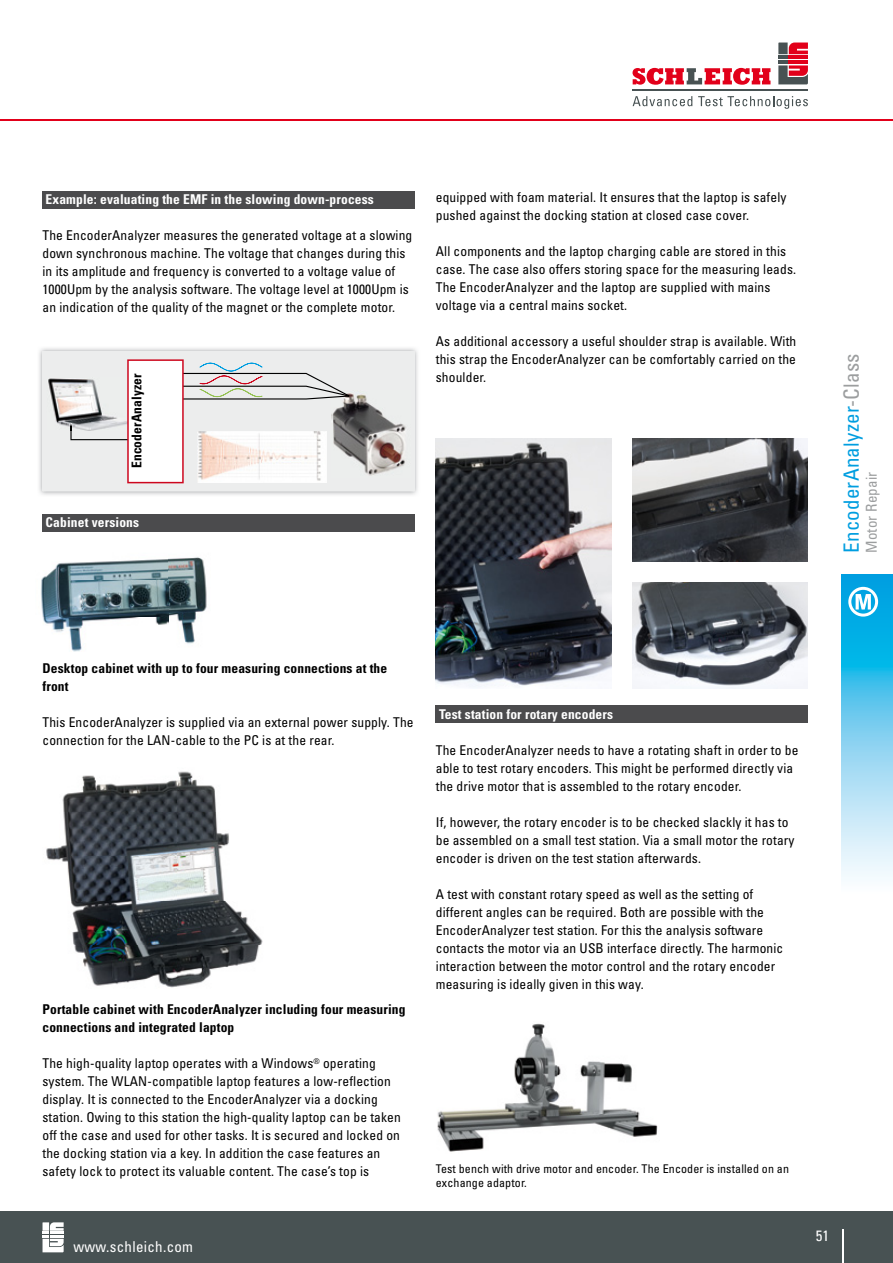
<style>
.page{position:relative;width:893px;height:1263px;background:#fff}
.page>*{position:absolute;margin:0;border:0;box-sizing:border-box;transform-origin:0 0}
.t1{font:condensed 21px "Univers";letter-spacing:.01em;color:#009ee0}
.t2{font:condensed 15px "Univers";letter-spacing:.02em;color:#fff}
.t3{font:condensed 15px "Univers";letter-spacing:.01em;color:#9c9e9f}
.t4{font:condensed 13.5px/18px "Univers";letter-spacing:.01em;color:#000}
.t5{font:700 condensed 13.5px/18px "Univers";letter-spacing:.01em;color:#000}
.t6{font:700 condensed 13.5px "Univers";letter-spacing:.01em;color:#fff}
.t7{font:condensed 12px/14.4px "Univers";letter-spacing:.01em;color:#000}
.s1{color:#9c9e9f}
</style>
<div class="page">
<hr style="left:0;top:119px;width:893px;height:2px;background:#e2001a">
<div style="left:0;top:1212px;width:893px;height:51px;background:#485253"></div>
<svg style="left:43px;top:1222px;width:21px;height:30px"></svg>
<hr style="left:842px;top:1229px;width:1px;height:34px;background:#fff">
<hr style="left:633px;top:89px;width:175px;height:2px;background:#485253">
<svg style="left:633px;top:96px;width:59px;height:10px"></svg>
<svg style="left:698px;top:96px;width:110px;height:13px"></svg>
<hr style="left:778px;top:60px;width:10px;height:4px;background:#485253">
<svg style="left:778px;top:65px;width:30px;height:19px"></svg>
<hr style="left:789px;top:60px;width:19px;height:4px;background:#e2001a">
<svg style="left:778px;top:43px;width:30px;height:16px"></svg>
<svg style="left:632px;top:68px;width:138px;height:17px"></svg>
<svg style="left:842px;top:574px;width:51px;height:306px;background:#75cff0"></svg>
<svg style="left:848px;top:587px;width:30px;height:30px"></svg>
<img style="left:39px;top:348px;width:379px;height:147px">
<div style="left:43px;top:351px;width:372px;height:140px;background:#eceded"></div>
<img style="left:349px;top:393px;width:57px;height:83px">
<img style="left:48px;top:378px;width:22px;height:49px">
<svg style="left:70px;top:359px;width:279px;height:124px"></svg>
<img style="left:198px;top:431px;width:128px;height:52px">
<img style="left:46px;top:771px;width:217px;height:217px">
<img style="left:41px;top:557px;width:166px;height:95px">
<img style="left:632px;top:583px;width:176px;height:106px">
<img style="left:436px;top:438px;width:175px;height:249px">
<img style="left:632px;top:438px;width:176px;height:123px">
<img style="left:437px;top:1023px;width:221px;height:129px">
<div style="left:43px;top:191px;width:372px;height:17px;background:#4b4b4d"></div>
<div style="left:43px;top:514px;width:372px;height:17px;background:#4b4b4d"></div>
<div style="left:436px;top:706px;width:372px;height:17px;background:#4b4b4d"></div>
<p class="t6" style="left:46px;top:191px;width:330px">Example: evaluating the EMF in the slowing down-process</p>
<p class="t4" style="left:43px;top:226px;width:371px">The EncoderAnalyzer measures the generated voltage at a slowing down synchronous machine. The voltage that changes during this in its amplitude and frequency is converted to a voltage value of 1000Upm by the analysis software. The voltage level at 1000Upm is an indication of the quality of the magnet or the complete motor.</p>
<p class="t5" style="left:128px;top:468px;width:96px;rotate:-90deg">EncoderAnalyzer</p>
<p class="t6" style="left:46px;top:514px;width:95px">Cabinet versions</p>
<p class="t4" style="left:436px;top:188px;width:352px">equipped with foam material. It ensures that the laptop is safely pushed against the docking station at closed case cover.</p>
<p class="t4" style="left:436px;top:242px;width:362px">All components and the laptop charging cable are stored in this case. The case also offers storing space for the measuring leads.<br>The EncoderAnalyzer and the laptop are supplied with mains voltage via a central mains socket.</p>
<p class="t4" style="left:436px;top:332px;width:362px;text-align:justify">As additional accessory a useful shoulder strap is available. With this strap the EncoderAnalyzer can be comfortably carried on the shoulder.</p>
<h1 class="t1" style="left:838px;top:553px;width:201px;rotate:-90deg">EncoderAnalyzer<span class="s1">-Class</span></h1>
<p class="t3" style="left:862px;top:553px;width:82px;rotate:-90deg">Motor Repair</p>
<p class="t5" style="left:43px;top:659px;width:346px">Desktop cabinet with up to four measuring connections at the front</p>
<p class="t4" style="left:43px;top:713px;width:373px">This EncoderAnalyzer is supplied via an external power supply. The connection for the LAN-cable to the PC is at the rear.</p>
<p class="t5" style="left:43px;top:1000px;width:364px">Portable cabinet with EncoderAnalyzer including four measuring connections and integrated laptop</p>
<p class="t4" style="left:43px;top:1054px;width:360px">The high-quality laptop operates with a Windows<sup>®</sup> operating system. The WLAN-compatible laptop features a low-reflection display. It is connected to the EncoderAnalyzer via a docking station. Owing to this station the high-quality laptop can be taken off the case and used for other tasks. It is secured and locked on the docking station via a key. In addition the case features an safety lock to protect its valuable content. The case’s top is</p>
<p class="t2" style="left:73px;top:1237px;width:121px">www.schleich.com</p>
<p class="t6" style="left:439px;top:706px;width:176px">Test station for rotary encoders</p>
<p class="t4" style="left:436px;top:741px;width:364px">The EncoderAnalyzer needs to have a rotating shaft in order to be able to test rotary encoders. This might be performed directly via the drive motor that is assembled to the rotary encoder.</p>
<p class="t4" style="left:436px;top:813px;width:360px">If, however, the rotary encoder is to be checked slackly it has to be assembled on a small test station. Via a small motor the rotary encoder is driven on the test station afterwards.</p>
<p class="t4" style="left:436px;top:885px;width:349px">A test with constant rotary speed as well as the setting of different angles can be required. Both are possible with the EncoderAnalyzer test station. For this the analysis software contacts the motor via an USB interface directly. The harmonic interaction between the motor control and the rotary encoder measuring is ideally given in this way.</p>
<p class="t7" style="left:436px;top:1161px;width:355px">Test bench with drive motor and encoder. The Encoder is installed on an exchange adaptor.</p>
<p class="t2" style="left:816px;top:1226px;width:15px">51</p>
</div>
